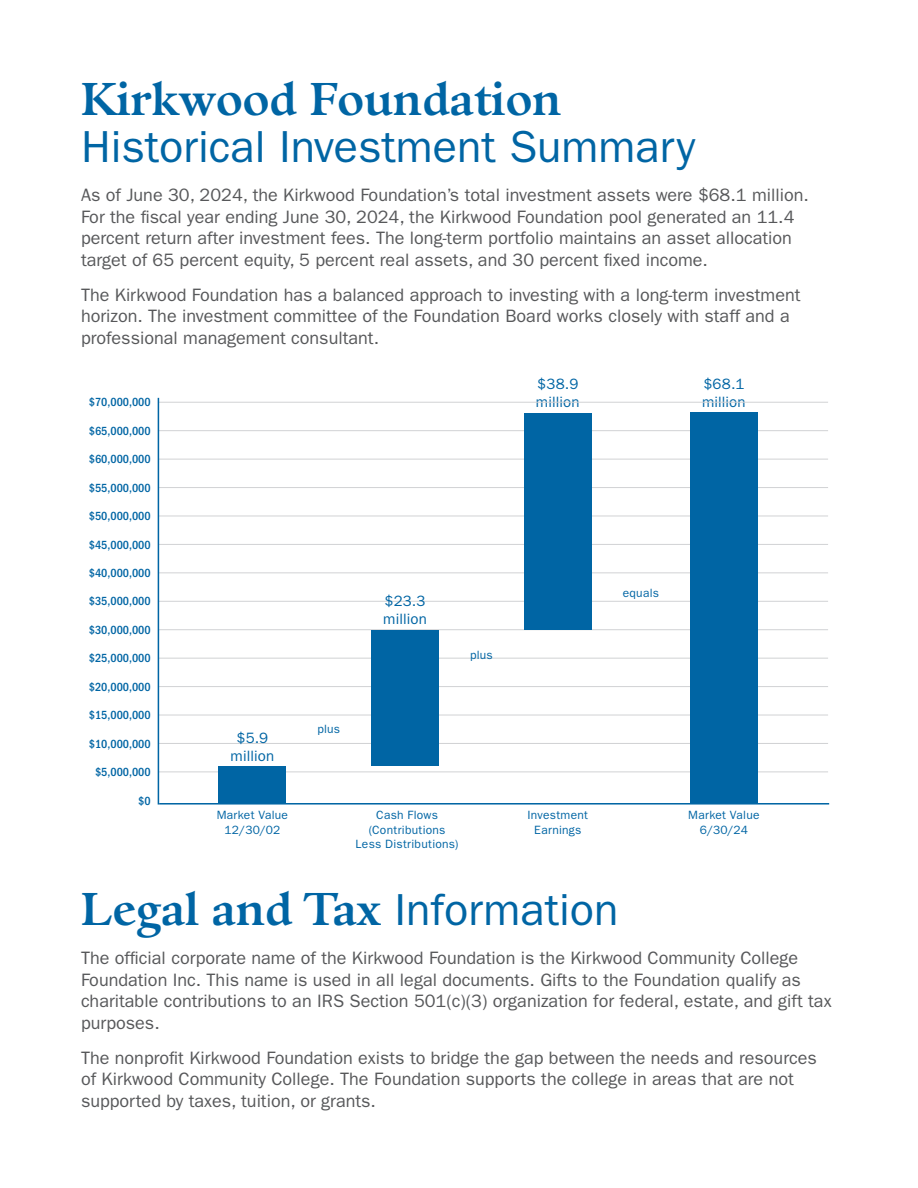
<style>
.page{position:relative;width:918px;height:1188px;background:#fff}
.page>*{position:absolute;margin:0;border:0;box-sizing:border-box;transform-origin:0 0}
.t1{font:700 45px "Guardi LT Std";color:#0065a4}
.t2{font:45px "ITC Franklin Gothic Std";color:#0065a4}
.t3{font:18px/21.6px "ITC Franklin Gothic Std";color:#57585a}
.t4{font:15px/18px "ITC Franklin Gothic Std";letter-spacing:.01em;color:#0065a4;text-align:center}
.t5{font:500 condensed 12.15px "ITC Franklin Gothic Std";color:#0065a4}
.t6{font:12px "ITC Franklin Gothic Std";letter-spacing:.025em;color:#0065a4}
.s1{font-family:"ITC Franklin Gothic Std";font-weight:400}
</style>
<div class="page">
<hr style="left:158px;top:772px;width:670px;height:1px;background:#d1d2d4">
<hr style="left:158px;top:743px;width:670px;height:1px;background:#d1d2d4">
<hr style="left:158px;top:715px;width:670px;height:1px;background:#d1d2d4">
<hr style="left:158px;top:686px;width:670px;height:1px;background:#d1d2d4">
<hr style="left:158px;top:658px;width:670px;height:1px;background:#d1d2d4">
<hr style="left:158px;top:629px;width:670px;height:1px;background:#d1d2d4">
<hr style="left:158px;top:601px;width:670px;height:1px;background:#d1d2d4">
<hr style="left:158px;top:573px;width:670px;height:1px;background:#d1d2d4">
<hr style="left:158px;top:544px;width:670px;height:1px;background:#d1d2d4">
<hr style="left:158px;top:516px;width:670px;height:1px;background:#d1d2d4">
<hr style="left:158px;top:487px;width:670px;height:1px;background:#d1d2d4">
<hr style="left:158px;top:459px;width:670px;height:1px;background:#d1d2d4">
<hr style="left:158px;top:430px;width:670px;height:1px;background:#d1d2d4">
<hr style="left:158px;top:402px;width:670px;height:1px;background:#d1d2d4">
<hr style="left:159px;top:803px;width:670px;height:2px;background:#0065a4">
<div style="left:219px;top:767px;width:67px;height:36px;background:#0065a4"></div>
<div style="left:371px;top:630px;width:68px;height:136px;background:#0065a4"></div>
<div style="left:524px;top:413px;width:68px;height:217px;background:#0065a4"></div>
<div style="left:690px;top:413px;width:68px;height:390px;background:#0065a4"></div>
<hr style="left:158px;top:398px;width:1px;height:407px;background:#0065a4">
<h1 class="t1" style="left:81px;top:71px;width:482px">Kirkwood Foundation</h1>
<p class="t2" style="left:81px;top:120px;width:616px">Historical Investment Summary</p>
<p class="t3" style="left:81px;top:184px;width:729px">As of June 30, 2024, the Kirkwood Foundation’s total investment assets were $68.1 million.<br>For the fscal year ending June 30, 2024, the Kirkwood Foundation pool generated an 11.4 percent return after investment fees. The long-term portfolio maintains an asset allocation target of 65 percent equity, 5 percent real assets, and 30 percent fxed income.</p>
<p class="t3" style="left:81px;top:284px;width:721px">The Kirkwood Foundation has a balanced approach to investing with a long-term investment horizon. The investment committee of the Foundation Board works closely with staff and a professional management consultant.</p>
<p class="t5" style="left:89px;top:395px;width:63px">$70,000,000</p>
<p class="t5" style="left:89px;top:424px;width:63px">$65,000,000</p>
<p class="t5" style="left:89px;top:452px;width:63px">$60,000,000</p>
<p class="t5" style="left:89px;top:481px;width:63px">$55,000,000</p>
<p class="t5" style="left:89px;top:509px;width:63px">$50,000,000</p>
<p class="t5" style="left:89px;top:538px;width:63px">$45,000,000</p>
<p class="t5" style="left:89px;top:566px;width:63px">$40,000,000</p>
<p class="t5" style="left:89px;top:595px;width:63px">$35,000,000</p>
<p class="t5" style="left:89px;top:623px;width:63px">$30,000,000</p>
<p class="t5" style="left:89px;top:651px;width:63px">$25,000,000</p>
<p class="t5" style="left:89px;top:680px;width:63px">$20,000,000</p>
<p class="t5" style="left:89px;top:708px;width:63px">$15,000,000</p>
<p class="t5" style="left:89px;top:737px;width:63px">$10,000,000</p>
<p class="t5" style="left:95px;top:765px;width:57px">$5,000,000</p>
<p class="t5" style="left:138px;top:794px;width:14px">$0</p>
<p class="t4" style="left:537px;top:375px;width:43px">$38.9</p>
<p class="t4" style="left:703px;top:375px;width:43px">$68.1</p>
<p class="t4" style="left:536px;top:393px;width:45px">million</p>
<p class="t4" style="left:702px;top:393px;width:45px">million</p>
<p class="t4" style="left:231px;top:729px;width:45px">$5.9 million</p>
<p class="t6" style="left:317px;top:722px;width:24px">plus</p>
<p class="t4" style="left:383px;top:592px;width:45px;text-align:left">$23.3 million</p>
<p class="t6" style="left:470px;top:648px;width:24px">plus</p>
<p class="t6" style="left:623px;top:586px;width:38px">equals</p>
<p class="t6" style="left:217px;top:808px;width:73px">Market Value</p>
<p class="t6" style="left:376px;top:808px;width:63px">Cash Flows</p>
<p class="t6" style="left:528px;top:808px;width:62px">Investment</p>
<p class="t6" style="left:688px;top:808px;width:73px">Market Value</p>
<p class="t6" style="left:224px;top:823px;width:58px">12/30/02</p>
<p class="t6" style="left:369px;top:823px;width:78px">(Contributions</p>
<p class="t6" style="left:534px;top:823px;width:49px">Earnings</p>
<p class="t6" style="left:700px;top:823px;width:50px">6/30/24</p>
<p class="t6" style="left:356px;top:837px;width:104px">Less Distributions)</p>
<h1 class="t1" style="left:81px;top:881px;width:539px">Legal and Tax <span class="s1">Information</span></h1>
<p class="t3" style="left:81px;top:947px;width:752px">The offcial corporate name of the Kirkwood Foundation is the Kirkwood Community College Foundation Inc. This name is used in all legal documents. Gifts to the Foundation qualify as charitable contributions to an IRS Section 501(c)(3) organization for federal, estate, and gift tax purposes.</p>
<p class="t3" style="left:81px;top:1047px;width:737px">The nonproft Kirkwood Foundation exists to bridge the gap between the needs and resources of Kirkwood Community College. The Foundation supports the college in areas that are not supported by taxes, tuition, or grants.</p>
</div>
